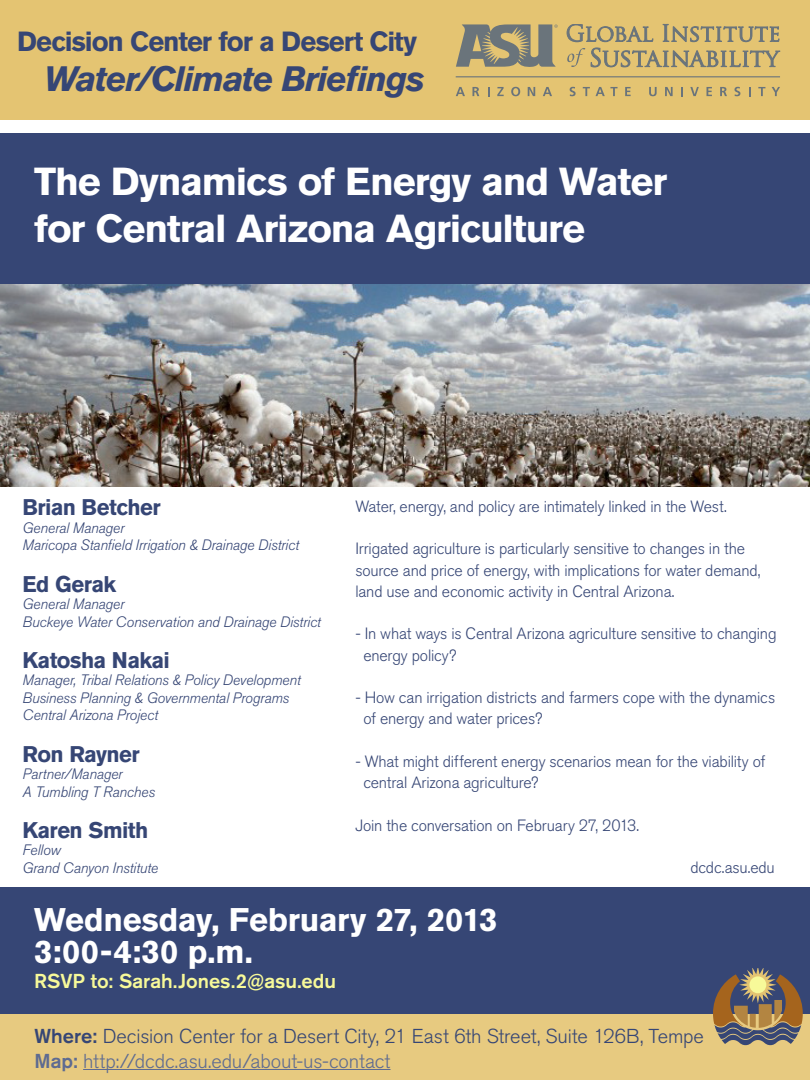
<style>
.page{position:relative;width:810px;height:1080px;background:#fff}
.page>*{position:absolute;margin:0;border:0;box-sizing:border-box;transform-origin:0 0}
.t1{font:700 38.75px/47.5px "Akzidenz Grotesk Pro";letter-spacing:-.03em;color:#fff}
.t2{font:italic 700 35px "Akzidenz Grotesk Pro";letter-spacing:-.04em;color:#364675}
.t3{font:700 32.5px/31.2px "Akzidenz Grotesk Pro";letter-spacing:-.01em;color:#fff}
.t4{font:700 27.5px "Akzidenz Grotesk Pro";letter-spacing:-.04em;color:#364675}
.t5{font:700 22.5px "Akzidenz Grotesk Pro";letter-spacing:-.025em;color:#364675}
.t6{font:300 20px/25px "Akzidenz Grotesk Pro";letter-spacing:-.005em;color:#364675}
.t7{font:500 20px "Akzidenz Grotesk Pro";color:#f7f999}
.t8{font:300 16.25px/21.2px "Akzidenz Grotesk Pro";letter-spacing:-.01em;color:#364675}
.t9{font:italic 300 15px/17.5px "Akzidenz Grotesk Pro";letter-spacing:-.01em;color:#364675}
.s1{font-weight:500}
.s2{font-weight:500;color:#5e6b91}
.s3{color:#5e6b91}
</style>
<div class="page">
<img style="left:0;top:284px;width:810px;height:203px">
<div style="left:0;top:887px;width:810px;height:127px;background:#364675"></div>
<div style="left:0;top:133px;width:810px;height:151px;background:#364675"></div>
<div style="left:0;top:1014px;width:810px;height:66px;background:#e7ca80"></div>
<hr style="left:83px;top:1069px;width:308px;height:1px;background:#5e6b91">
<div style="left:0;top:0;width:810px;height:120px;background:#e4c472"></div>
<svg style="left:456px;top:87px;width:9px;height:9px"></svg>
<svg style="left:473px;top:87px;width:6px;height:9px"></svg>
<svg style="left:497px;top:87px;width:7px;height:9px"></svg>
<svg style="left:511px;top:87px;width:9px;height:9px"></svg>
<svg style="left:528px;top:87px;width:7px;height:9px"></svg>
<svg style="left:543px;top:87px;width:9px;height:9px"></svg>
<svg style="left:570px;top:87px;width:6px;height:9px"></svg>
<svg style="left:583px;top:87px;width:7px;height:9px"></svg>
<svg style="left:596px;top:87px;width:22px;height:9px"></svg>
<svg style="left:625px;top:87px;width:6px;height:9px"></svg>
<svg style="left:649px;top:87px;width:8px;height:9px"></svg>
<svg style="left:665px;top:87px;width:8px;height:9px"></svg>
<svg style="left:681px;top:87px;width:2px;height:9px"></svg>
<svg style="left:690px;top:87px;width:9px;height:9px"></svg>
<svg style="left:707px;top:87px;width:5px;height:9px"></svg>
<svg style="left:720px;top:87px;width:7px;height:9px"></svg>
<svg style="left:735px;top:87px;width:5px;height:9px"></svg>
<svg style="left:749px;top:87px;width:2px;height:9px"></svg>
<svg style="left:758px;top:87px;width:7px;height:9px"></svg>
<svg style="left:772px;top:87px;width:8px;height:9px"></svg>
<hr style="left:456px;top:76px;width:324px;height:1px;background:#6a747b">
<svg style="left:456px;top:24px;width:102px;height:43px"></svg>
<svg style="left:567px;top:24px;width:86px;height:18px"></svg>
<svg style="left:663px;top:24px;width:116px;height:18px"></svg>
<svg style="left:591px;top:48px;width:189px;height:19px"></svg>
<svg style="left:567px;top:48px;width:18px;height:19px"></svg>
<svg style="left:713px;top:968px;width:90px;height:77px"></svg>
<p class="t4" style="left:17px;top:23px;width:402px">Decision Center for a Desert City</p>
<p class="t2" style="left:44px;top:56px;width:383px">Water/Climate Briefings</p>
<p class="t1" style="left:34px;top:157px;width:634px">The Dynamics of Energy and Water for Central Arizona Agriculture</p>
<p class="t5" style="left:22px;top:493px;width:140px">Brian Betcher</p>
<p class="t9" style="left:22px;top:519px;width:278px">General Manager<br>Maricopa Stanfield Irrigation &amp; Drainage District</p>
<p class="t5" style="left:22px;top:569px;width:95px">Ed Gerak</p>
<p class="t9" style="left:22px;top:595px;width:300px">General Manager<br>Buckeye Water Conservation and Drainage District</p>
<p class="t5" style="left:22px;top:645px;width:149px">Katosha Nakai</p>
<p class="t9" style="left:22px;top:672px;width:280px">Manager, Tribal Relations &amp; Policy Development<br>Business Planning &amp; Governmental Programs<br>Central Arizona Project</p>
<p class="t5" style="left:22px;top:739px;width:119px">Ron Rayner</p>
<p class="t9" style="left:22px;top:765px;width:134px">Partner/Manager<br>A Tumbling T Ranches</p>
<p class="t5" style="left:22px;top:815px;width:127px">Karen Smith</p>
<p class="t9" style="left:22px;top:842px;width:137px">Fellow<br>Grand Canyon Institute</p>
<p class="t8" style="left:355px;top:496px;width:373px">Water, energy, and policy are intimately linked in the West.</p>
<p class="t8" style="left:355px;top:538px;width:407px">Irrigated agriculture is particularly sensitive to changes in the source and price of energy, with implications for water demand, land use and economic activity in Central Arizona.</p>
<p class="t8" style="left:355px;top:623px;width:423px">- In what ways is Central Arizona agriculture sensitive to changing</p>
<p class="t8" style="left:363px;top:644px;width:94px">energy policy?</p>
<p class="t8" style="left:355px;top:687px;width:421px">- How can irrigation districts and farmers cope with the dynamics</p>
<p class="t8" style="left:363px;top:708px;width:181px">of energy and water prices?</p>
<p class="t8" style="left:355px;top:751px;width:412px">- What might different energy scenarios mean for the viability of</p>
<p class="t8" style="left:363px;top:772px;width:177px">central Arizona agriculture?</p>
<p class="t8" style="left:355px;top:814px;width:285px">Join the conversation on February 27, 2013.</p>
<p class="t8" style="left:690px;top:857px;width:86px">dcdc.asu.edu</p>
<p class="t3" style="left:34px;top:904px;width:465px">Wednesday, February 27, 2013<br>3:00-4:30 p.m.</p>
<p class="t7" style="left:34px;top:968px;width:303px">RSVP to: Sarah.Jones.2@asu.edu</p>
<p class="t6" style="left:35px;top:1023px;width:671px"><span class="s1">Where:</span> Decision Center for a Desert City, 21 East 6th Street, Suite 126B, Tempe<br><span class="s2">Map:</span> <span class="s3">http://dcdc.asu.edu/about-us-contact</span></p>
</div>
